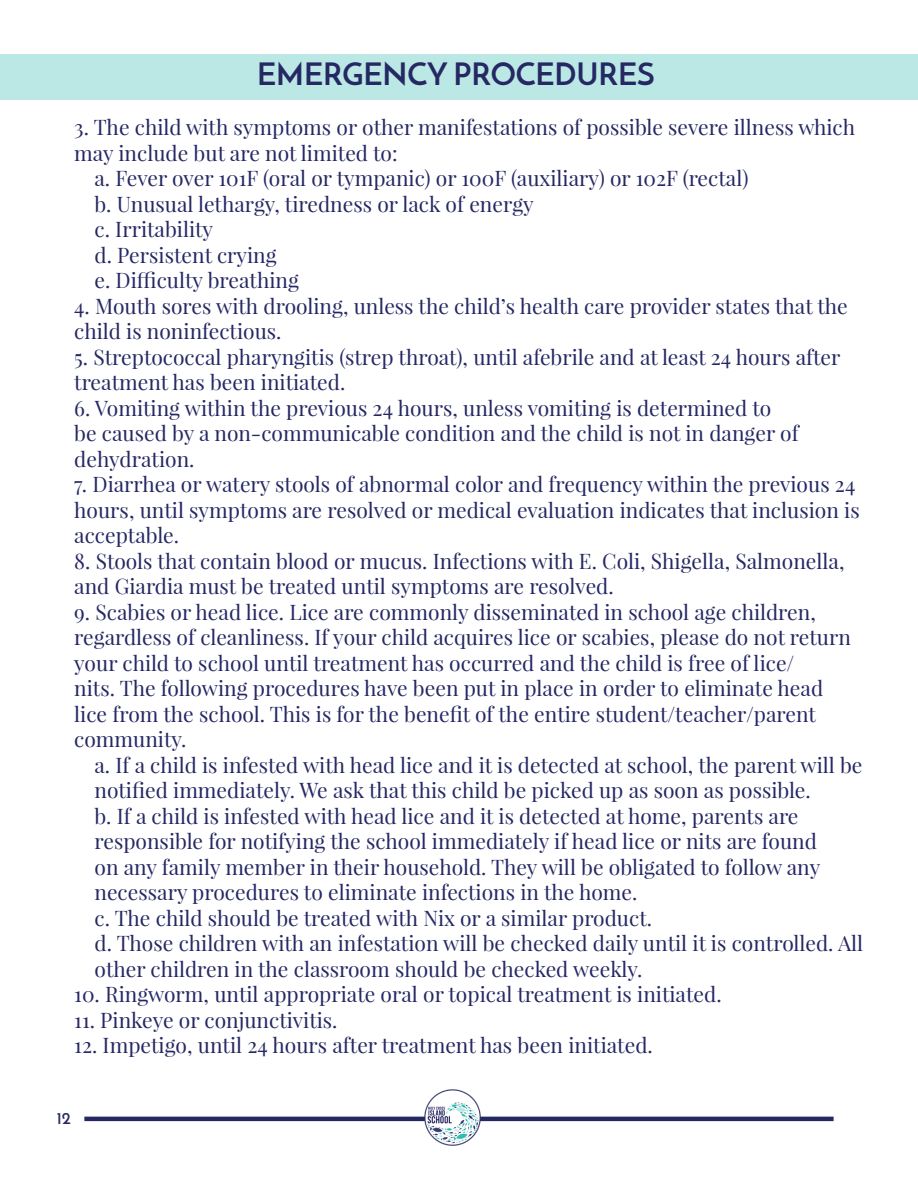
<style>
.page{position:relative;width:918px;height:1188px;background:#fff}
.page>*{position:absolute;margin:0;border:0;box-sizing:border-box;transform-origin:0 0}
.t1{font:700 30.75px "Josefin Sans";color:#252863}
.Normal_Text{font:21px/25.5px "Playfair Display";color:#252863}
.t2{font:700 16.5px "Josefin Sans";color:#252863}
</style>
<div class="page">
<hr style="left:84px;top:1117px;width:750px;height:4px;background:#252863">
<img style="left:422px;top:1089px;width:60px;height:57px">
<div style="left:0;top:54px;width:918px;height:46px;background:#bbe8e4"></div>
<p class="t1" style="left:257px;top:55px;width:399px">EMERGENCY PROCEDURES</p>
<p class="Normal_Text" style="left:74px;top:114px;width:782px">3. The child with symptoms or other manifestations of possible severe illness which may include but are not limited to:</p>
<p class="Normal_Text" style="left:94px;top:165px;width:656px">a. Fever over 101F (oral or tympanic) or 100F (auxiliary) or 102F (rectal)</p>
<p class="Normal_Text" style="left:94px;top:191px;width:441px">b. Unusual lethargy, tiredness or lack of energy</p>
<p class="Normal_Text" style="left:94px;top:216px;width:120px">c. Irritability</p>
<p class="Normal_Text" style="left:94px;top:242px;width:184px">d. Persistent crying</p>
<p class="Normal_Text" style="left:94px;top:267px;width:206px">e. Difficulty breathing</p>
<p class="Normal_Text" style="left:74px;top:293px;width:775px">4. Mouth sores with drooling, unless the child’s health care provider states that the child is noninfectious.</p>
<p class="Normal_Text" style="left:74px;top:344px;width:768px">5. Streptococcal pharyngitis (strep throat), until afebrile and at least 24 hours after treatment has been initiated.</p>
<p class="Normal_Text" style="left:74px;top:395px;width:726px">6. Vomiting within the previous 24 hours, unless vomiting is determined to be caused by a non-communicable condition and the child is not in danger of dehydration.</p>
<p class="Normal_Text" style="left:74px;top:471px;width:787px">7. Diarrhea or watery stools of abnormal color and frequency within the previous 24 hours, until symptoms are resolved or medical evaluation indicates that inclusion is acceptable.</p>
<p class="Normal_Text" style="left:74px;top:548px;width:772px">8. Stools that contain blood or mucus. Infections with E. Coli, Shigella, Salmonella, and Giardia must be treated until symptoms are resolved.</p>
<p class="Normal_Text" style="left:74px;top:599px;width:778px">9. Scabies or head lice. Lice are commonly disseminated in school age children, regardless of cleanliness. If your child acquires lice or scabies, please do not return your child to school until treatment has occurred and the child is free of lice/<br>nits. The following procedures have been put in place in order to eliminate head lice from the school. This is for the benefit of the entire student/teacher/parent community.</p>
<p class="Normal_Text" style="left:94px;top:752px;width:770px">a. If a child is infested with head lice and it is detected at school, the parent will be notified immediately. We ask that this child be picked up as soon as possible.</p>
<p class="Normal_Text" style="left:94px;top:803px;width:727px">b. If a child is infested with head lice and it is detected at home, parents are responsible for notifying the school immediately if head lice or nits are found on any family member in their household. They will be obligated to follow any necessary procedures to eliminate infections in the home.</p>
<p class="Normal_Text" style="left:94px;top:905px;width:559px">c. The child should be treated with Nix or a similar product.</p>
<p class="Normal_Text" style="left:94px;top:930px;width:770px">d. Those children with an infestation will be checked daily until it is controlled. All other children in the classroom should be checked weekly.</p>
<p class="Normal_Text" style="left:74px;top:981px;width:649px">10. Ringworm, until appropriate oral or topical treatment is initiated.</p>
<p class="Normal_Text" style="left:74px;top:1007px;width:265px">11. Pinkeye or conjunctivitis.</p>
<p class="Normal_Text" style="left:74px;top:1032px;width:580px">12. Impetigo, until 24 hours after treatment has been initiated.</p>
<p class="t2" style="left:57px;top:1108px;width:16px">12</p>
</div>
